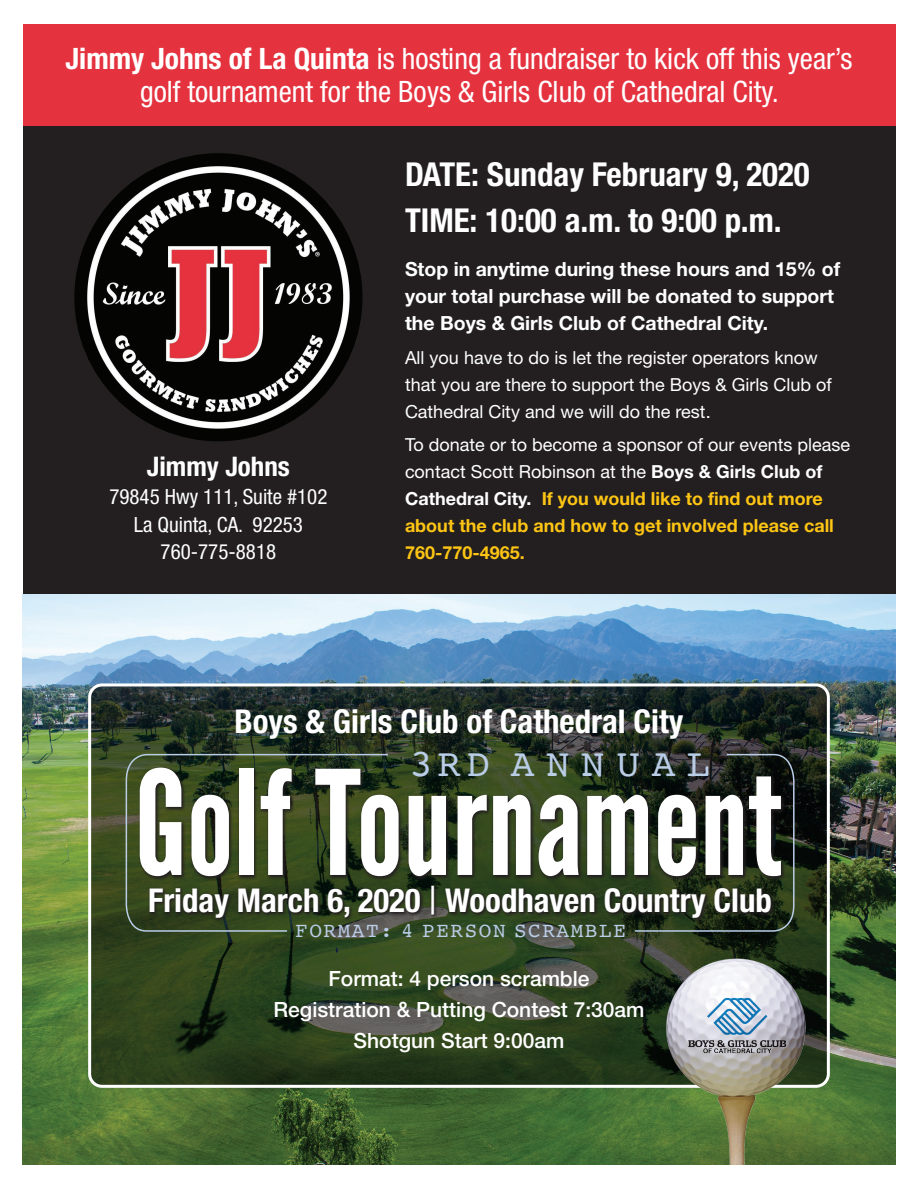
<style>
.page{position:relative;width:918px;height:1188px;background:#fff}
.page>*{position:absolute;margin:0;border:0;box-sizing:border-box;transform-origin:0 0}
.t1{font:144.45px "League Gothic";color:#fff}
.t2{font:39.15px "Courier";letter-spacing:.3em;color:#bacde7}
.t3{font:700 condensed 33px/46.5px "Helvetica Neue LT Std";color:#fff}
.t4{font:700 condensed 32.85px "Helvetica Neue LT Std";color:#fff}
.t5{font:condensed 29.55px/33px "Helvetica Neue LT Std";color:#fff;text-align:center}
.t6{font:700 condensed 27px "Helvetica Neue LT Std";color:#fff}
.t7{font:500 21px/30.8px "Helvetica Neue LT Std";color:#fff;text-align:center}
.t8{font:condensed 21px/27.8px "Helvetica Neue LT Std";color:#fff;text-align:center}
.t9{font:21px "Courier";letter-spacing:.075em;color:#bacde7}
.t10{font:700 19.5px/27px "Helvetica Neue LT Std";color:#fff}
.t11{font:700 18px/27px "Helvetica Neue LT Std";color:#fec514}
.t12{font:18px/27px "Helvetica Neue LT Std";color:#fff}
.s1{font-weight:700}
.s2{font-weight:400;color:#fff}
.s3{color:#fff}
.s4{font-weight:400;font-size:38.85px}
</style>
<div class="page">
<div style="left:23px;top:24px;width:872px;height:102px;background:#e5323f"></div>
<div style="left:23px;top:126px;width:872px;height:1038px;background:#231f20"></div>
<img style="left:73px;top:152px;width:290px;height:290px;border-radius:145px">
<img style="left:23px;top:594px;width:872px;height:570px">
<svg style="left:90px;top:685px;width:738px;height:401px"></svg>
<div style="left:88px;top:683px;width:742px;height:405px;border:3px solid #fff;border-radius:12px"></div>
<svg style="left:389px;top:884px;width:244px;height:39px"></svg>
<svg style="left:125px;top:753px;width:264px;height:179px"></svg>
<svg style="left:138px;top:766px;width:495px;height:115px"></svg>
<svg style="left:633px;top:753px;width:162px;height:179px"></svg>
<img style="left:634px;top:904px;width:202px;height:260px">
<img style="left:686px;top:997px;width:102px;height:60px">
<h3 class="t5" style="left:66px;top:42px;width:788px"><span class="s1">Jimmy Johns of La Quinta</span> is hosting a fundraiser to kick off this year’s golf tournament for the Boys &amp; Girls Club of Cathedral City.</h3>
<h3 class="t6" style="left:147px;top:450px;width:144px">Jimmy Johns</h3>
<p class="t8" style="left:109px;top:482px;width:220px">79845 Hwy 111, Suite #102<br>La Quinta, CA. 92253<br>760-775-8818</p>
<h3 class="t3" style="left:405px;top:150px;width:406px">DATE: Sunday February 9, 2020<br>TIME: 10:00 a.m. to 9:00 p.m.</h3>
<p class="t10" style="left:405px;top:255px;width:437px">Stop in anytime during these hours and 15% of your total purchase will be donated to support the Boys &amp; Girls Club of Cathedral City.</p>
<p class="t12" style="left:405px;top:343px;width:428px">All you have to do is let the register operators know that you are there to support the Boys &amp; Girls Club of<br>Cathedral City and we will do the rest.</p>
<p class="t11" style="left:405px;top:431px;width:447px"><span class="s2">To donate or to become a sponsor of our events please contact Scott Robinson at the</span> <span class="s3">Boys &amp; Girls Club of Cathedral City.</span> If you would like to find out more about the club and how to get involved please call 760-770-4965.</p>
<h3 class="t4" style="left:235px;top:701px;width:450px">Boys &amp; Girls Club of Cathedral City</h3>
<h2 class="t2" style="left:410px;top:733px;width:302px">3RD ANNUAL</h2>
<h1 class="t1" style="left:135px;top:737px;width:649px">Golf Tournament</h1>
<h3 class="t4" style="left:148px;top:881px;width:625px">Friday March 6, 2020 <span class="s4">|</span> Woodhaven Country Club</h3>
<p class="t9" style="left:295px;top:914px;width:332px">FORMAT: 4 PERSON SCRAMBLE</p>
<p class="t7" style="left:273px;top:963px;width:373px">Format: 4 person scramble<br>Registration &amp; Putting Contest 7:30am<br>Shotgun Start 9:00am</p>
</div>
